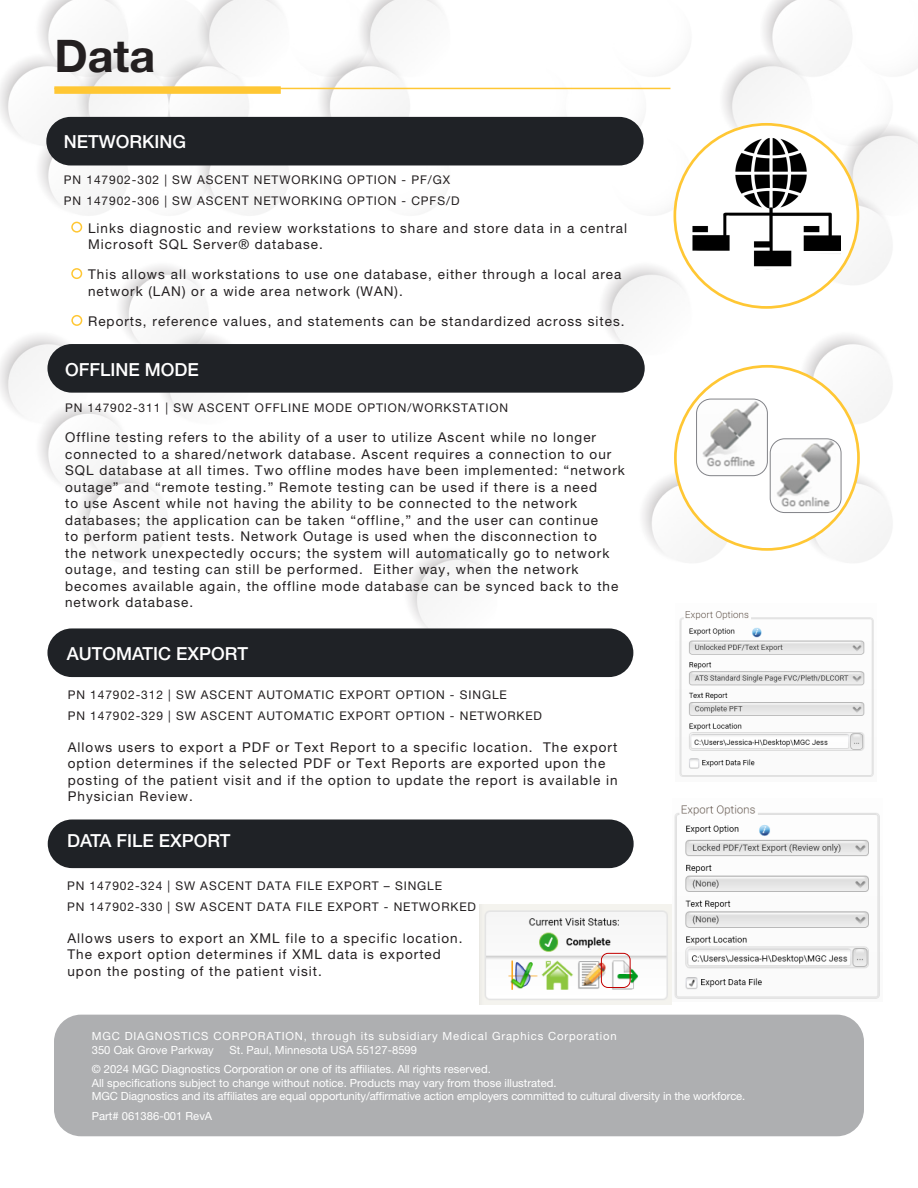
<style>
.page{position:relative;width:918px;height:1188px;background:#fff}
.page>*{position:absolute;margin:0;border:0;box-sizing:border-box;transform-origin:0 0}
.Body_Text{font:700 45px "Helvetica Neue LT Pro";color:#231f20}
.Body_Text-2{font:500 18px "Helvetica Neue LT Pro";color:#fff}
.bodyhead_-_all_caps_brown{font:13.5px/16.5px "Helvetica Neue LT Pro";letter-spacing:.075em;color:#231f20}
.bodyhead_-_all_caps_brown-2{font:12px "Helvetica Neue LT Pro";letter-spacing:.075em;color:#231f20}
.t1{font:11.25px/19.5px "Helvetica Neue LT Pro";color:#fff}
.t2{font:11.25px/13.5px "Helvetica Neue LT Pro";letter-spacing:.075em;color:#fff}
</style>
<div class="page">
<div style="left:54px;top:1015px;width:810px;height:121px;background:#aeafb1;border-radius:27px"></div>
<img style="left:0;top:0;width:918px;height:640px">
<div style="left:46px;top:117px;width:598px;height:48px;background:#1f2226;border-radius:24px"></div>
<div style="left:47px;top:344px;width:598px;height:49px;background:#1f2226;border-radius:24px"></div>
<div style="left:47px;top:628px;width:586px;height:49px;background:#1f2226;border-radius:24px"></div>
<div style="left:48px;top:820px;width:586px;height:48px;background:#1f2226;border-radius:24px"></div>
<svg style="left:675px;top:123px;width:183px;height:183px"></svg>
<div style="left:676px;top:367px;width:183px;height:183px;background:#fff;border-radius:50%"></div>
<img style="left:686px;top:127px;width:161px;height:162px">
<img style="left:770px;top:440px;width:71px;height:73px">
<div style="left:770px;top:438px;width:71px;height:75px;border:1px solid #828388;border-radius:14px"></div>
<img style="left:697px;top:399px;width:70px;height:77px">
<div style="left:696px;top:399px;width:72px;height:77px;border:1px solid #828388;border-radius:14px"></div>
<img style="left:676px;top:603px;width:200px;height:174px">
<img style="left:674px;top:804px;width:206px;height:195px">
<img style="left:480px;top:905px;width:192px;height:100px">
<div style="left:71px;top:222px;width:11px;height:11px;border:2px solid #ffc734;border-radius:50%"></div>
<div style="left:71px;top:268px;width:11px;height:11px;border:2px solid #ffc734;border-radius:50%"></div>
<div style="left:71px;top:315px;width:11px;height:11px;border:2px solid #ffc734;border-radius:50%"></div>
<div style="left:601px;top:953px;width:30px;height:35px;border:1px solid #c20000;border-radius:7px"></div>
<hr style="left:54px;top:88px;width:616px;height:1px;background:#ffc734">
<div style="left:54px;top:86px;width:227px;height:8px;background:#ffc734"></div>
<p class="Body_Text" style="left:54px;top:28px;width:102px">Data</p>
<p class="Body_Text-2" style="left:64px;top:131px;width:124px">NETWORKING</p>
<p class="bodyhead_-_all_caps_brown-2" style="left:64px;top:173px;width:388px">PN 147902-302 | SW ASCENT NETWORKING OPTION - PF/GX</p>
<p class="bodyhead_-_all_caps_brown-2" style="left:64px;top:194px;width:397px">PN 147902-306 | SW ASCENT NETWORKING OPTION - CPFS/D</p>
<p class="bodyhead_-_all_caps_brown" style="left:88px;top:219px;width:541px">Links diagnostic and review workstations to share and store data in a central<br>Microsoft SQL Server® database.</p>
<p class="bodyhead_-_all_caps_brown" style="left:88px;top:266px;width:535px">This allows all workstations to use one database, either through a local area network (LAN) or a wide area network (WAN).</p>
<p class="bodyhead_-_all_caps_brown" style="left:88px;top:312px;width:538px">Reports, reference values, and statements can be standardized across sites.</p>
<p class="Body_Text-2" style="left:65px;top:359px;width:135px">OFFLINE MODE</p>
<p class="bodyhead_-_all_caps_brown-2" style="left:65px;top:401px;width:444px">PN 147902-311 | SW ASCENT OFFLINE MODE OPTION/WORKSTATION</p>
<p class="bodyhead_-_all_caps_brown" style="left:65px;top:429px;width:561px">Offline testing refers to the ability of a user to utilize Ascent while no longer connected to a shared/network database. Ascent requires a connection to our SQL database at all times. Two offline modes have been implemented: “network outage” and “remote testing.” Remote testing can be used if there is a need<br>to use Ascent while not having the ability to be connected to the network databases; the application can be taken “offline,” and the user can continue<br>to perform patient tests. Network Outage is used when the disconnection to<br>the network unexpectedly occurs; the system will automatically go to network outage, and testing can still be performed. Either way, when the network becomes available again, the offline mode database can be synced back to the network database.</p>
<p class="Body_Text-2" style="left:67px;top:643px;width:183px">AUTOMATIC EXPORT</p>
<p class="bodyhead_-_all_caps_brown-2" style="left:68px;top:688px;width:441px">PN 147902-312 | SW ASCENT AUTOMATIC EXPORT OPTION - SINGLE</p>
<p class="bodyhead_-_all_caps_brown-2" style="left:68px;top:709px;width:476px">PN 147902-329 | SW ASCENT AUTOMATIC EXPORT OPTION - NETWORKED</p>
<p class="bodyhead_-_all_caps_brown" style="left:68px;top:738px;width:551px">Allows users to export a PDF or Text Report to a specific location. The export option determines if the selected PDF or Text Reports are exported upon the posting of the patient visit and if the option to update the report is available in Physician Review.</p>
<p class="Body_Text-2" style="left:67px;top:830px;width:165px">DATA FILE EXPORT</p>
<p class="bodyhead_-_all_caps_brown-2" style="left:67px;top:878px;width:377px">PN 147902-324 | SW ASCENT DATA FILE EXPORT – SINGLE</p>
<p class="bodyhead_-_all_caps_brown-2" style="left:67px;top:899px;width:410px">PN 147902-330 | SW ASCENT DATA FILE EXPORT - NETWORKED</p>
<p class="bodyhead_-_all_caps_brown" style="left:67px;top:929px;width:396px">Allows users to export an XML file to a specific location.<br>The export option determines if XML data is exported upon the posting of the patient visit.</p>
<p class="t2" style="left:92px;top:1029px;width:526px">MGC DIAGNOSTICS CORPORATION, through its subsidiary Medical Graphics Corporation<br>350 Oak Grove Parkway</p>
<p class="t1" style="left:92px;top:1040px;width:401px;text-indent:138px">St. Paul, Minnesota USA 55127-8599<br>© 2024 MGC Diagnostics Corporation or one of its affiliates. All rights reserved.</p>
<p class="t1" style="left:92px;top:1076px;width:655px;line-height:13.5px">All specifications subject to change without notice. Products may vary from those illustrated.<br>MGC Diagnostics and its affiliates are equal opportunity/affirmative action employers committed to cultural diversity in the workforce.</p>
<p class="t1" style="left:92px;top:1106px;width:122px">Part# 061386-001 RevA</p>
</div>
